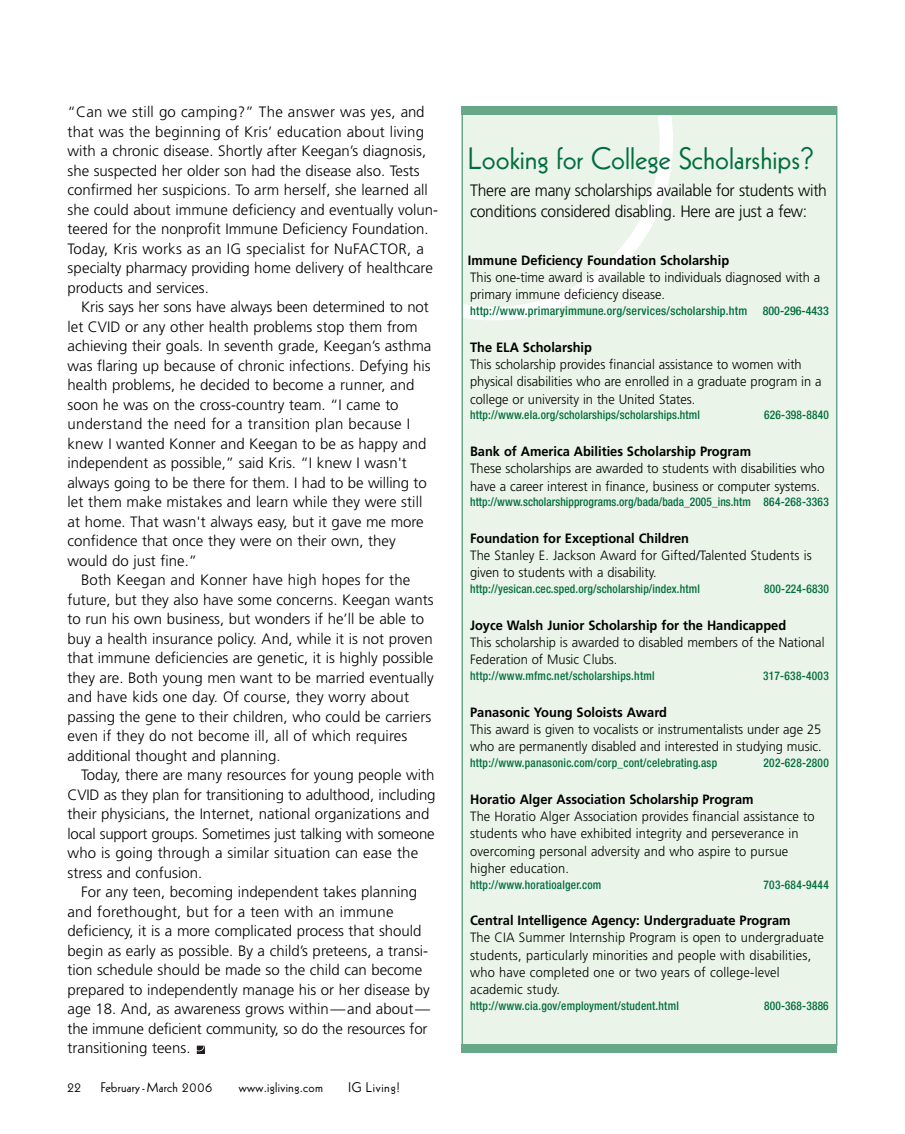
<style>
.page{position:relative;width:905px;height:1134px;background:#fff}
.page>*{position:absolute;margin:0;border:0;box-sizing:border-box;transform-origin:0 0}
.t1{font:30px "Kabel";color:#016d3b}
.t2{font:300 16.5px/21px "Frutiger";letter-spacing:-.015em;color:#000;scale:.95 1}
.t3{font:300 15px/19.5px "Frutiger";color:#000}
.t4{font:300 13.5px/17.2px "Frutiger";color:#000;scale:.95 1}
.t5{font:700 13.5px "Frutiger";color:#000;scale:.95 1}
.t6{font:13.5px "Kabel";letter-spacing:.025em;color:#000}
.t7{font:13.5px "Kabel";letter-spacing:.05em;color:#000}
.t8{font:500 condensed 12px "Helvetica Neue";letter-spacing:.02em;color:#016d3b;scale:.95 1}
.t9{font:500 condensed 12px "Helvetica Neue";letter-spacing:.02em;color:#016d3b}
.t10{font:500 condensed 12px "Helvetica Neue";color:#016d3b}
</style>
<div class="page">
<svg style="left:197px;top:1046px;width:7px;height:7px"></svg>
<div style="left:462px;top:107px;width:374px;height:939px;background:#eaf4e8"></div>
<svg style="left:464px;top:115px;width:209px;height:205px"></svg>
<div style="left:461px;top:1044px;width:376px;height:9px;background:#67a889"></div>
<div style="left:461px;top:107px;width:376px;height:8px;background:#67a889"></div>
<p class="t3" style="left:68px;top:104px;width:372px">“Can we still go camping?” The answer was yes, and that was the beginning of Kris’ education about living with a chronic disease. Shortly after Keegan’s diagnosis, she suspected her older son had the disease also. Tests confirmed her suspicions. To arm herself, she learned all she could about immune deficiency and eventually volun&shy;teered for the nonprofit Immune Deficiency Foundation.<br>Today, Kris works as an IG specialist for NuFACTOR, a specialty pharmacy providing home delivery of healthcare products and services.</p>
<p class="t3" style="left:68px;top:299px;width:365px;text-indent:14px">Kris says her sons have always been determined to not let CVID or any other health problems stop them from achieving their goals. In seventh grade, Keegan’s asthma was flaring up because of chronic infections. Defying his health problems, he decided to become a runner, and soon he was on the cross-country team. “I came to understand the need for a transition plan because I knew I wanted Konner and Keegan to be as happy and independent as possible,” said Kris. “I knew I wasn't always going to be there for them. I had to be willing to let them make mistakes and learn while they were still at home. That wasn't always easy, but it gave me more confidence that once they were on their own, they would do just fine.”</p>
<p class="t3" style="left:68px;top:572px;width:367px;text-indent:14px">Both Keegan and Konner have high hopes for the future, but they also have some concerns. Keegan wants to run his own business, but wonders if he’ll be able to buy a health insurance policy. And, while it is not proven that immune deficiencies are genetic, it is highly possible they are. Both young men want to be married eventually and have kids one day. Of course, they worry about passing the gene to their children, who could be carriers even if they do not become ill, all of which requires additional thought and planning.</p>
<p class="t3" style="left:68px;top:767px;width:369px;text-indent:14px">Today, there are many resources for young people with CVID as they plan for transitioning to adulthood, including their physicians, the Internet, national organizations and local support groups. Sometimes just talking with someone who is going through a similar situation can ease the stress and confusion.</p>
<p class="t3" style="left:68px;top:884px;width:364px;text-indent:14px">For any teen, becoming independent takes planning and forethought, but for a teen with an immune deficiency, it is a more complicated process that should begin as early as possible. By a child’s preteens, a transi&shy;tion schedule should be made so the child can become prepared to independently manage his or her disease by age 18. And, as awareness grows within—and about— the immune deficient community, so do the resources for transitioning teens.</p>
<p class="t6" style="left:68px;top:1082px;width:15px">22</p>
<p class="t6" style="left:101px;top:1082px;width:113px">February -March 2006</p>
<p class="t6" style="left:239px;top:1082px;width:86px">www.igliving.com</p>
<p class="t7" style="left:348px;top:1082px;width:53px">IG Living!</p>
<h1 class="t1" style="left:468px;top:147px;width:347px">Looking for College Scholarships?</h1>
<p class="t2" style="left:470px;top:181px;width:377px">There are many scholarships available for students with conditions considered disabling. Here are just a few:</p>
<p class="t5" style="left:468px;top:255px;width:276px">Immune Deficiency Foundation Scholarship</p>
<p class="t4" style="left:470px;top:270px;width:370px">This one-time award is available to individuals diagnosed with a primary immune deficiency disease.</p>
<p class="t9" style="left:470px;top:307px;width:278px">http://www.primaryimmune.org/services/scholarship.htm</p>
<p class="t10" style="left:762px;top:307px;width:68px">800-296-4433</p>
<p class="t5" style="left:470px;top:342px;width:130px">The ELA Scholarship</p>
<p class="t4" style="left:470px;top:357px;width:371px">This scholarship provides financial assistance to women with physical disabilities who are enrolled in a graduate program in a college or university in the United States.</p>
<p class="t8" style="left:470px;top:411px;width:243px">http://www.ela.org/scholarships/scholarships.html</p>
<p class="t8" style="left:764px;top:411px;width:69px">626-398-8840</p>
<p class="t5" style="left:470px;top:446px;width:297px">Bank of America Abilities Scholarship Program</p>
<p class="t4" style="left:470px;top:461px;width:375px">These scholarships are awarded to students with disabilities who have a career interest in finance, business or computer systems.</p>
<p class="t8" style="left:470px;top:498px;width:379px">http://www.scholarshipprograms.org/bada/bada_2005_ins.htm 864-268-3363</p>
<p class="t5" style="left:470px;top:533px;width:232px">Foundation for Exceptional Children</p>
<p class="t4" style="left:470px;top:548px;width:361px">The Stanley E. Jackson Award for Gifted/Talented Students is given to students with a disability.</p>
<p class="t8" style="left:470px;top:585px;width:243px">http://yesican.cec.sped.org/scholarship/index.html</p>
<p class="t8" style="left:764px;top:585px;width:69px">800-224-6830</p>
<p class="t5" style="left:470px;top:620px;width:334px">Joyce Walsh Junior Scholarship for the Handicapped</p>
<p class="t4" style="left:470px;top:635px;width:374px">This scholarship is awarded to disabled members of the National<br>Federation of Music Clubs.</p>
<p class="t8" style="left:470px;top:672px;width:196px">http://www.mfmc.net/scholarships.html</p>
<p class="t8" style="left:763px;top:672px;width:71px">317-638-4003</p>
<p class="t5" style="left:470px;top:707px;width:209px">Panasonic Young Soloists Award</p>
<p class="t4" style="left:470px;top:722px;width:372px">This award is given to vocalists or instrumentalists under age 25 who are permanently disabled and interested in studying music.</p>
<p class="t8" style="left:470px;top:759px;width:261px">http://www.panasonic.com/corp_cont/celebrating.asp</p>
<p class="t8" style="left:763px;top:759px;width:70px">202-628-2800</p>
<p class="t5" style="left:470px;top:794px;width:300px">Horatio Alger Association Scholarship Program</p>
<p class="t4" style="left:470px;top:809px;width:364px">The Horatio Alger Association provides financial assistance to students who have exhibited integrity and perseverance in overcoming personal adversity and who aspire to pursue higher education.</p>
<p class="t8" style="left:470px;top:880px;width:140px">http://www.horatioalger.com</p>
<p class="t8" style="left:763px;top:880px;width:70px">703-684-9444</p>
<p class="t5" style="left:470px;top:915px;width:339px">Central Intelligence Agency: Undergraduate Program</p>
<p class="t4" style="left:470px;top:930px;width:374px">The CIA Summer Internship Program is open to undergraduate students, particularly minorities and people with disabilities, who have completed one or two years of college-level academic study.</p>
<p class="t8" style="left:470px;top:1001px;width:221px">http://www.cia.gov/employment/student.html</p>
<p class="t8" style="left:764px;top:1001px;width:69px">800-368-3886</p>
</div>
